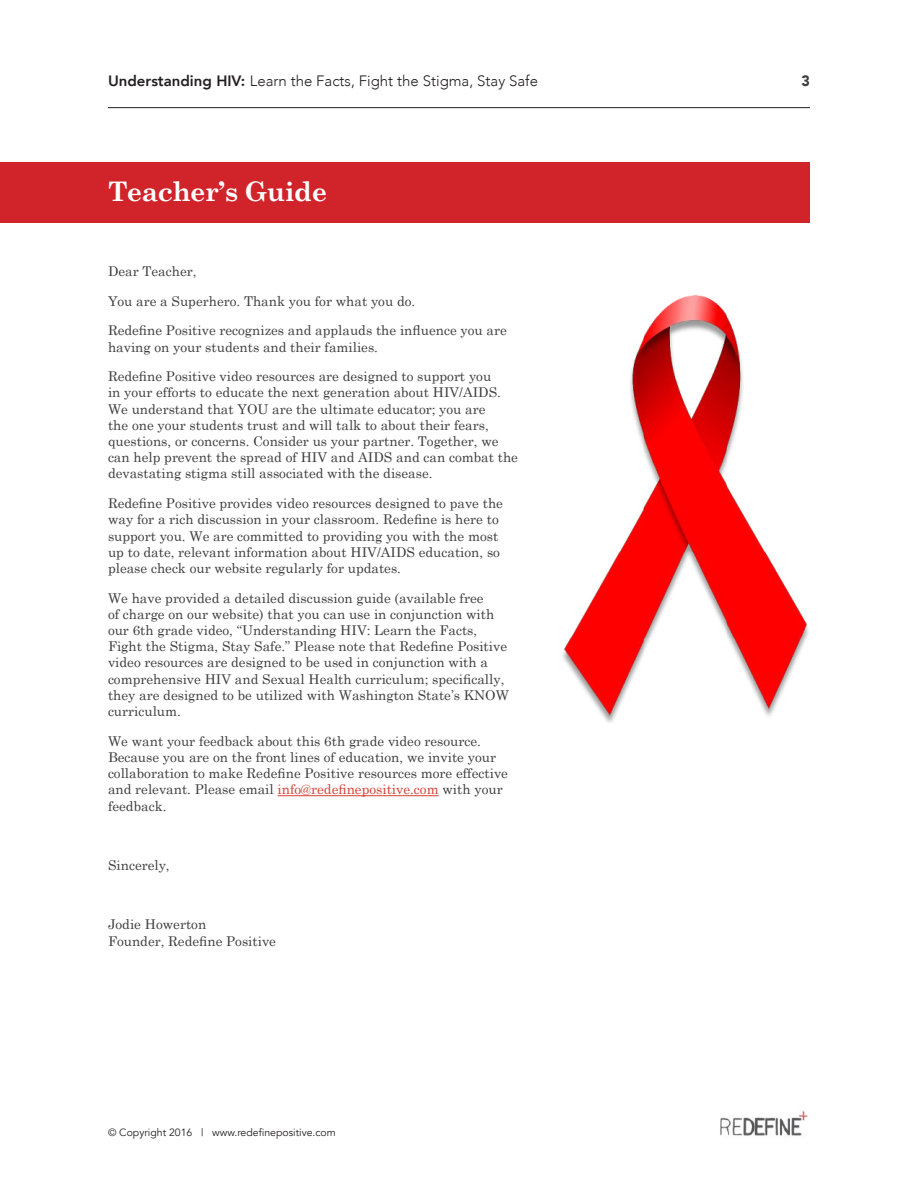
<style>
.page{position:relative;width:918px;height:1188px;background:#fff}
.page>*{position:absolute;margin:0;border:0;box-sizing:border-box;transform-origin:0 0}
.t1{font:700 27px "Century Schoolbook";letter-spacing:-.02em;color:#fff}
.t2{font:300 15px "Avenir";color:#231f20}
.t3{font:900 15px "Avenir";color:#3e3e3f;scale:.95 1}
.t4{font:13.5px/16.2px "Century Schoolbook";color:#3e3e3f}
.t5{font:10.5px "Avenir";color:#231f20}
.s1{font-weight:800}
.s2{color:#d53f33}
</style>
<div class="page">
<hr style="left:108px;top:107px;width:702px;height:1px;background:#231f20">
<img style="left:720px;top:1109px;width:88px;height:27px">
<div style="left:0;top:162px;width:810px;height:60px;background:#d1232a"></div>
<hr style="left:278px;top:795px;width:161px;height:1px;background:#d53f33">
<img style="left:563px;top:296px;width:246px;height:427px">
<p class="t2" style="left:108px;top:71px;width:432px"><span class="s1">Understanding HIV:</span> Learn the Facts, Fight the Stigma, Stay Safe</p>
<h1 class="t1" style="left:108px;top:175px;width:221px">Teacher’s Guide</h1>
<p class="t4" style="left:108px;top:256px;width:400px;line-height:29.7px">Dear Teacher,<br>You are a Superhero. Thank you for what you do.<br>Redefine Positive recognizes and applauds the influence you are</p>
<p class="t4" style="left:108px;top:338px;width:272px">having on your students and their families.</p>
<p class="t4" style="left:108px;top:368px;width:412px">Redefine Positive video resources are designed to support you<br>in your efforts to educate the next generation about HIV/AIDS.<br>We understand that YOU are the ultimate educator; you are<br>the one your students trust and will talk to about their fears, questions, or concerns. Consider us your partner. Together, we can help prevent the spread of HIV and AIDS and can combat the devastating stigma still associated with the disease.</p>
<p class="t4" style="left:108px;top:495px;width:397px">Redefine Positive provides video resources designed to pave the way for a rich discussion in your classroom. Redefine is here to support you. We are committed to providing you with the most up to date, relevant information about HIV/AIDS education, so please check our website regularly for updates.</p>
<p class="t4" style="left:108px;top:589px;width:403px">We have provided a detailed discussion guide (available free<br>of charge on our website) that you can use in conjunction with our 6th grade video, “Understanding HIV: Learn the Facts, Fight the Stigma, Stay Safe.” Please note that Redefine Positive video resources are designed to be used in conjunction with a comprehensive HIV and Sexual Health curriculum; specifically, they are designed to be utilized with Washington State’s KNOW curriculum.</p>
<p class="t4" style="left:108px;top:732px;width:402px">We want your feedback about this 6th grade video resource.<br>Because you are on the front lines of education, we invite your collaboration to make Redefine Positive resources more effective and relevant. Please email <span class="s2">info@redefinepositive.com</span> with your feedback.</p>
<p class="t4" style="left:108px;top:857px;width:63px">Sincerely,</p>
<p class="t4" style="left:108px;top:916px;width:170px">Jodie Howerton<br>Founder, Redefine Positive</p>
<p class="t5" style="left:108px;top:1126px;width:229px">© Copyright 2016 | www.redefinepositive.com</p>
<p class="t3" style="left:802px;top:71px;width:10px">3</p>
</div>
